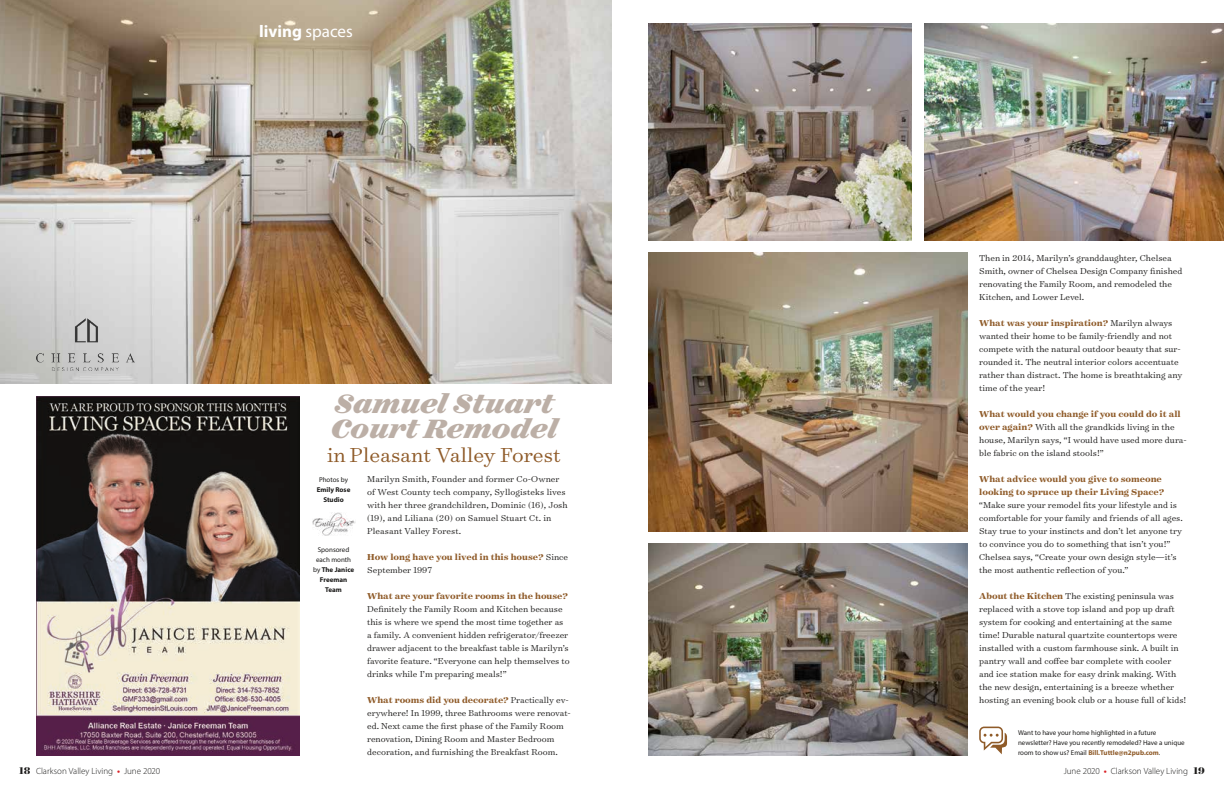
<style>
.page{position:relative;width:1224px;height:792px;background:#fff}
.page>*{position:absolute;margin:0;border:0;box-sizing:border-box;transform-origin:0 0}
.t1{font:italic 900 30.1px/24.4px "Surveyor Text";color:#bcafa6}
.t2{font:300 23px "Surveyor Text";color:#8f5b29}
.t3{font:700 17px "Myriad Pro";color:#fff}
.t4{font:300 9.8px/13px "Surveyor Text";color:#1c1b1a}
.t5{font:700 9.8px/13px "Surveyor Text";color:#8f5b29}
.t6{font:300 9px "Myriad Pro";color:#1c1b1a}
.t7{font:7px/10px "Myriad Pro";color:#1c1b1a;text-align:center}
.t8{font:700 7px/10px "Myriad Pro";color:#1c1b1a;text-align:center}
.s1{font-weight:400}
.s2{font-weight:300;color:#1c1b1a}
.s3{font-weight:700;color:#8f5b29}
.s4{font-weight:700}
.s5{font-family:"Surveyor Display";font-weight:700;font-size:11px}
.s6{font-weight:700;color:#da2228}
</style>
<div class="page">
<img style="left:0;top:0;width:612px;height:384px">
<img style="left:36px;top:396px;width:264px;height:360px">
<svg style="left:979px;top:727px;width:28px;height:27px"></svg>
<img style="left:312px;top:513px;width:43px;height:23px">
<img style="left:648px;top:543px;width:319px;height:213px">
<img style="left:648px;top:24px;width:264px;height:217px">
<img style="left:648px;top:253px;width:319px;height:278px">
<img style="left:924px;top:24px;width:300px;height:217px">
<img style="left:36px;top:319px;width:98px;height:52px">
<h3 class="t3" style="left:259px;top:20px;width:95px">living <span class="s1">spaces</span></h3>
<h1 class="t1" style="left:331px;top:391px;width:228px">Samuel Stuart<br>Court Remodel</h1>
<h2 class="t2" style="left:327px;top:441px;width:235px">in Pleasant Valley Forest</h2>
<p class="t7" style="left:319px;top:475px;width:31px">Photos by</p>
<p class="t8" style="left:317px;top:485px;width:35px">Emily Rose<br>Studio</p>
<p class="t4" style="left:367px;top:472px;width:202px">Marilyn Smith, Founder and former Co-Owner of West County tech company, Syllogisteks lives with her three grandchildren, Dominic (16), Josh (19), and Liliana (20) on Samuel Stuart Ct. in Pleasant Valley Forest.</p>
<p class="t5" style="left:367px;top:550px;width:202px">How long have you lived in this house? <span class="s2">Since<br>September 1997</span></p>
<p class="t5" style="left:367px;top:589px;width:202px">What are your favorite rooms in the house?</p>
<p class="t4" style="left:367px;top:602px;width:204px">Definitely the Family Room and Kitchen because this is where we spend the most time together as a family. A convenient hidden refrigerator/freezer drawer adjacent to the breakfast table is Marilyn’s favorite feature. “Everyone can help themselves to drinks while I’m preparing meals!”</p>
<p class="t4" style="left:367px;top:693px;width:205px"><span class="s3">What rooms did you decorate?</span> Practically ev&shy;erywhere! In 1999, three Bathrooms were renovat&shy;ed. Next came the first phase of the Family Room renovation, Dining Room and Master Bedroom decoration, and furnishing the Breakfast Room.</p>
<p class="t7" style="left:313px;top:545px;width:43px">Sponsored each month by <span class="s4">The Janice<br>Freeman<br>Team</span></p>
<p class="t4" style="left:979px;top:251px;width:205px">Then in 2014, Marilyn’s granddaughter, Chelsea Smith, owner of Chelsea Design Company finished renovating the Family Room, and remodeled the Kitchen, and Lower Level.</p>
<p class="t4" style="left:979px;top:316px;width:205px"><span class="s3">What was your inspiration?</span> Marilyn always wanted their home to be family-friendly and not compete with the natural outdoor beauty that sur&shy;rounded it. The neutral interior colors accentuate rather than distract. The home is breathtaking any time of the year!</p>
<p class="t4" style="left:979px;top:407px;width:209px"><span class="s3">What would you change if you could do it all over again?</span> With all the grandkids living in the house, Marilyn says, “I would have used more dura&shy;ble fabric on the island stools!”</p>
<p class="t5" style="left:979px;top:472px;width:187px">What advice would you give to someone looking to spruce up their Living Space?</p>
<p class="t4" style="left:979px;top:498px;width:205px">“Make sure your remodel fits your lifestyle and is comfortable for your family and friends of all ages.<br>Stay true to your instincts and don’t let anyone try to convince you do to something that isn’t you!” Chelsea says, “Create your own design style—it’s the most authentic reflection of you.”</p>
<p class="t4" style="left:979px;top:589px;width:209px"><span class="s3">About the Kitchen</span> The existing peninsula was replaced with a stove top island and pop up draft system for cooking and entertaining at the same time! Durable natural quartzite countertops were installed with a custom farmhouse sink. A built in pantry wall and coffee bar complete with cooler and ice station make for easy drink making. With the new design, entertaining is a breeze whether hosting an evening book club or a house full of kids!</p>
<p class="t7" style="left:1018px;top:727px;width:168px;text-align:left">Want to have your home highlighted in a future newsletter? Have you recently remodeled? Have a unique room to show us? Email <span class="s3">Bill.Tuttle@n2pub.com</span>.</p>
<p class="t6" style="left:19px;top:765px;width:142px"><span class="s5">18</span> Clarkson Valley Living <span class="s6">•</span> June 2020</p>
<p class="t6" style="left:1064px;top:765px;width:143px">June 2020 <span class="s6">•</span> Clarkson Valley Living <span class="s5">19</span></p>
</div>
